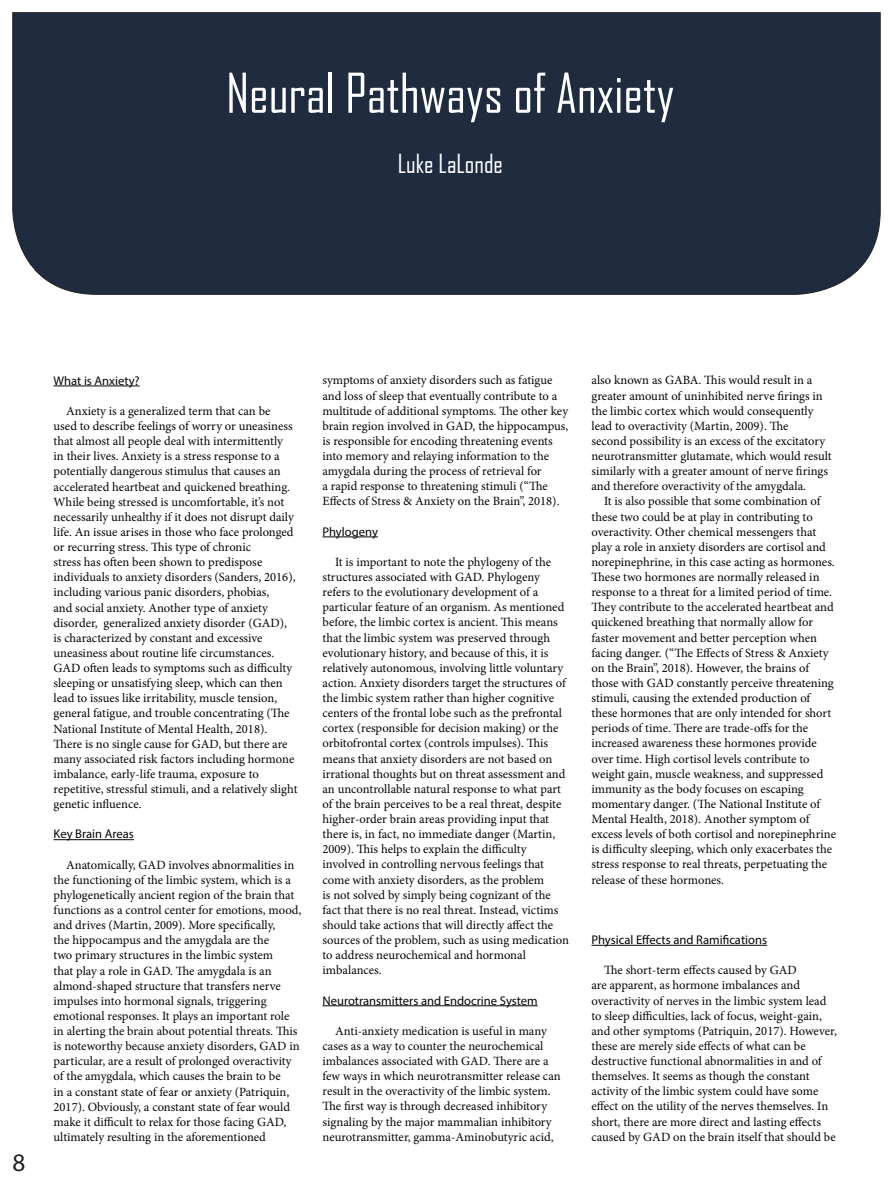
<style>
.page{position:relative;width:893px;height:1191px;background:#fff}
.page>*{position:absolute;margin:0;border:0;box-sizing:border-box;transform-origin:0 0}
.t1{font:52.5px "Agency FB";color:#fff}
.t2{font:25.2px "Agency FB";color:#fff}
.t3{font:25.2px "Myriad Pro";color:#231f20}
.t4{font:12.6px/15.1px "Minion Pro";color:#040503}
.Paragraph_Style_1{font:12.6px "Myriad Pro";color:#040503}
.Paragraph_Style_2{font:12.6px "Myriad Pro";color:#040503}
</style>
<div class="page">
<div style="left:12px;top:12px;width:868px;height:283px;background:#1f2c3f"></div>
<hr style="left:54px;top:385px;width:86px;height:1px;background:#040503">
<hr style="left:54px;top:839px;width:80px;height:1px;background:#040503">
<hr style="left:322px;top:536px;width:56px;height:1px;background:#040503">
<hr style="left:322px;top:1005px;width:216px;height:1px;background:#040503">
<hr style="left:591px;top:945px;width:176px;height:1px;background:#040503">
<p class="t1" style="left:226px;top:61px;width:450px">Neural Pathways of Anxiety</p>
<p class="t2" style="left:398px;top:148px;width:107px">Luke LaLonde</p>
<h2 class="t3" style="left:13px;top:1146px;width:14px">8</h2>
<p class="Paragraph_Style_1" style="left:54px;top:373px;width:88px">What is Anxiety?</p>
<p class="t4" style="left:54px;top:403px;width:245px;text-indent:13px">Anxiety is a generalized term that can be<br>used to describe feelings of worry or uneasiness that almost all people deal with intermittently<br>in their lives. Anxiety is a stress response to a potentially dangerous stimulus that causes an accelerated heartbeat and quickened breathing.<br>While being stressed is uncomfortable, it’s not necessarily unhealthy if it does not disrupt daily life. An issue arises in those who face prolonged or recurring stress. This type of chronic<br>stress has often been shown to predispose individuals to anxiety disorders (Sanders, 2016), including various panic disorders, phobias,<br>and social anxiety. Another type of anxiety disorder, generalized anxiety disorder (GAD), is characterized by constant and excessive uneasiness about routine life circumstances.<br>GAD often leads to symptoms such as difficulty sleeping or unsatisfying sleep, which can then lead to issues like irritability, muscle tension, general fatigue, and trouble concentrating (The National Institute of Mental Health, 2018).<br>There is no single cause for GAD, but there are many associated risk factors including hormone imbalance, early-life trauma, exposure to repetitive, stressful stimuli, and a relatively slight genetic influence.</p>
<p class="Paragraph_Style_2" style="left:54px;top:826px;width:82px">Key Brain Areas</p>
<p class="t4" style="left:54px;top:857px;width:249px;text-indent:13px">Anatomically, GAD involves abnormalities in the functioning of the limbic system, which is a phylogenetically ancient region of the brain that functions as a control center for emotions, mood, and drives (Martin, 2009). More specifically,<br>the hippocampus and the amygdala are the<br>two primary structures in the limbic system<br>that play a role in GAD. The amygdala is an almond-shaped structure that transfers nerve impulses into hormonal signals, triggering emotional responses. It plays an important role in alerting the brain about potential threats. This is noteworthy because anxiety disorders, GAD in particular, are a result of prolonged overactivity of the amygdala, which causes the brain to be<br>in a constant state of fear or anxiety (Patriquin, 2017). Obviously, a constant state of fear would make it difficult to relax for those facing GAD, ultimately resulting in the aforementioned</p>
<p class="t4" style="left:322px;top:373px;width:247px">symptoms of anxiety disorders such as fatigue and loss of sleep that eventually contribute to a multitude of additional symptoms. The other key brain region involved in GAD, the hippocampus, is responsible for encoding threatening events into memory and relaying information to the amygdala during the process of retrieval for<br>a rapid response to threatening stimuli (“The Effects of Stress &amp; Anxiety on the Brain”, 2018).</p>
<p class="Paragraph_Style_1" style="left:322px;top:523px;width:57px">Phylogeny</p>
<p class="t4" style="left:322px;top:554px;width:248px;text-indent:13px">It is important to note the phylogeny of the structures associated with GAD. Phylogeny refers to the evolutionary development of a particular feature of an organism. As mentioned before, the limbic cortex is ancient. This means that the limbic system was preserved through evolutionary history, and because of this, it is relatively autonomous, involving little voluntary action. Anxiety disorders target the structures of the limbic system rather than higher cognitive centers of the frontal lobe such as the prefrontal cortex (responsible for decision making) or the orbitofrontal cortex (controls impulses). This means that anxiety disorders are not based on irrational thoughts but on threat assessment and an uncontrollable natural response to what part of the brain perceives to be a real threat, despite higher-order brain areas providing input that there is, in fact, no immediate danger (Martin, 2009). This helps to explain the difficulty involved in controlling nervous feelings that come with anxiety disorders, as the problem<br>is not solved by simply being cognizant of the fact that there is no real threat. Instead, victims should take actions that will directly affect the sources of the problem, such as using medication to address neurochemical and hormonal imbalances.</p>
<p class="Paragraph_Style_2" style="left:322px;top:992px;width:217px">Neurotransmitters and Endocrine System</p>
<p class="t4" style="left:322px;top:1023px;width:240px;text-indent:13px">Anti-anxiety medication is useful in many cases as a way to counter the neurochemical imbalances associated with GAD. There are a few ways in which neurotransmitter release can result in the overactivity of the limbic system.<br>The first way is through decreased inhibitory signaling by the major mammalian inhibitory neurotransmitter, gamma-Aminobutyric acid,</p>
<p class="t4" style="left:591px;top:373px;width:242px">also known as GABA. This would result in a greater amount of uninhibited nerve firings in the limbic cortex which would consequently lead to overactivity (Martin, 2009). The<br>second possibility is an excess of the excitatory neurotransmitter glutamate, which would result similarly with a greater amount of nerve firings and therefore overactivity of the amygdala.</p>
<p class="t4" style="left:591px;top:494px;width:246px;text-indent:13px">It is also possible that some combination of these two could be at play in contributing to overactivity. Other chemical messengers that play a role in anxiety disorders are cortisol and norepinephrine, in this case acting as hormones.<br>These two hormones are normally released in response to a threat for a limited period of time.<br>They contribute to the accelerated heartbeat and quickened breathing that normally allow for faster movement and better perception when facing danger. (“The Effects of Stress &amp; Anxiety on the Brain”, 2018). However, the brains of those with GAD constantly perceive threatening stimuli, causing the extended production of these hormones that are only intended for short periods of time. There are trade-offs for the increased awareness these hormones provide over time. High cortisol levels contribute to weight gain, muscle weakness, and suppressed immunity as the body focuses on escaping momentary danger. (The National Institute of Mental Health, 2018). Another symptom of excess levels of both cortisol and norepinephrine is difficulty sleeping, which only exacerbates the stress response to real threats, perpetuating the release of these hormones.</p>
<p class="Paragraph_Style_1" style="left:591px;top:932px;width:177px">Physical Effects and Ramifications</p>
<p class="t4" style="left:591px;top:962px;width:247px;text-indent:13px">The short-term effects caused by GAD<br>are apparent, as hormone imbalances and overactivity of nerves in the limbic system lead to sleep difficulties, lack of focus, weight-gain, and other symptoms (Patriquin, 2017). However, these are merely side effects of what can be destructive functional abnormalities in and of themselves. It seems as though the constant activity of the limbic system could have some effect on the utility of the nerves themselves. In short, there are more direct and lasting effects caused by GAD on the brain itself that should be</p>
</div>
